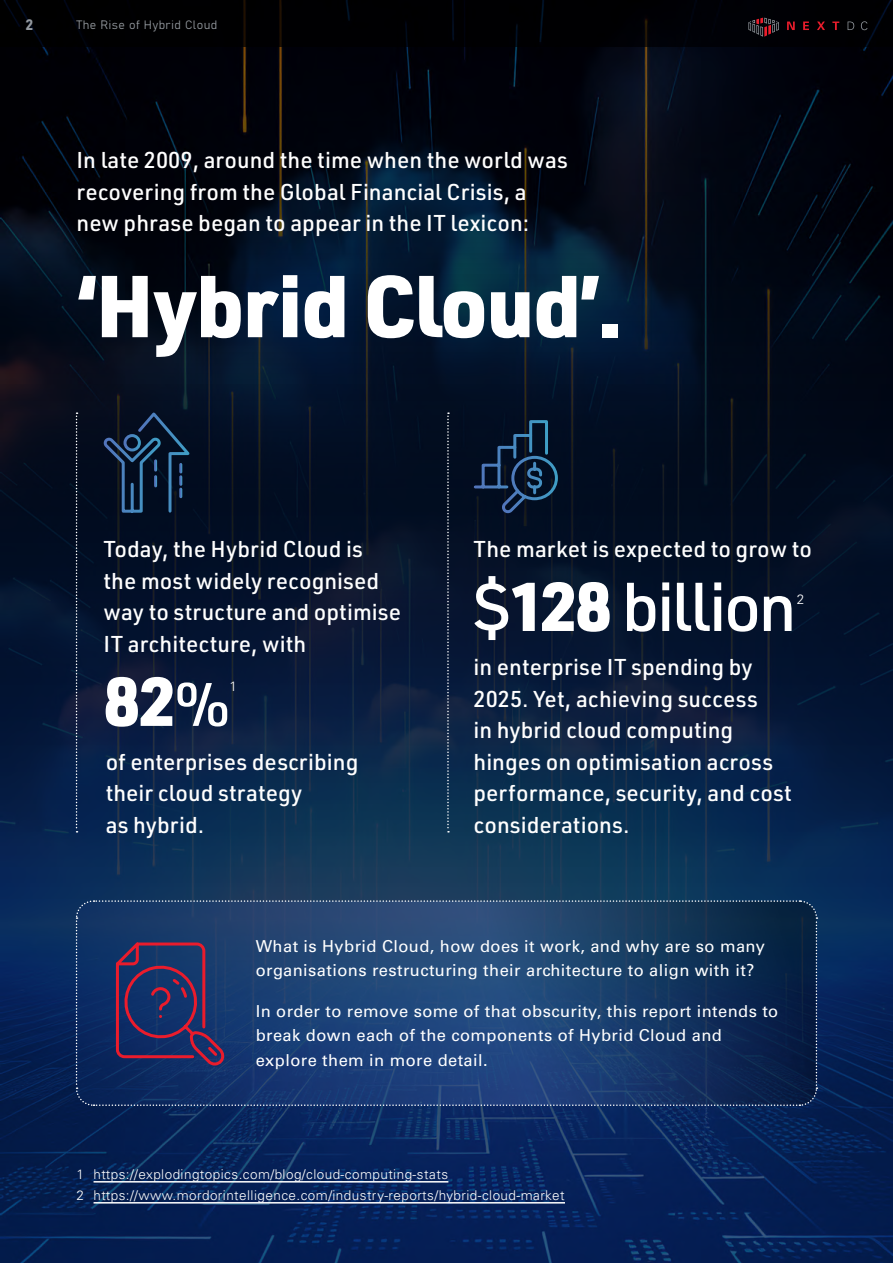
<style>
.page{position:relative;width:893px;height:1263px;background:#fff}
.page>*{position:absolute;margin:0;border:0;box-sizing:border-box;transform-origin:0 0}
.t1{font:900 85.8px "URWDIN";letter-spacing:-.02em;color:#fff}
.t2{font:500 67.5px "URWDIN";letter-spacing:-.045em;color:#fff}
.t3{font:900 67.5px "URWDIN";color:#fff}
.t4{font:500 22.5px/31.5px "URWDIN";color:#fff}
.t5{font:16.5px/24px "Univers LT Std";letter-spacing:.025em;color:#fff}
.t6{font:15px "Bahnschrift";color:#94999f}
.t7{font:300 13.5px/21px "Univers LT Std";letter-spacing:.035em;color:#fff}
.t8{font:12px "Bahnschrift";letter-spacing:.035em;color:#94999f}
.s1{font-weight:500;font-size:60px}
.s2{font-weight:900}
</style>
<div class="page">
<img style="left:0;top:47px;width:893px;height:1216px">
<hr style="left:94px;top:1181px;width:354px;height:1px;background:#fff">
<hr style="left:94px;top:1202px;width:471px;height:1px;background:#fff">
<svg style="left:75px;top:899px;width:743px;height:208px;background:#1c3a6a"></svg>
<svg style="left:103px;top:409px;width:92px;height:105px;background:#0e2037"></svg>
<svg style="left:472px;top:419px;width:87px;height:97px;background:#0e223b"></svg>
<svg style="left:76px;top:412px;width:2px;height:420px"></svg>
<svg style="left:447px;top:412px;width:2px;height:420px"></svg>
<div style="left:0;top:0;width:893px;height:47px;background:#000002"></div>
<svg style="left:787px;top:22px;width:8px;height:8px"></svg>
<svg style="left:803px;top:22px;width:6px;height:8px"></svg>
<svg style="left:817px;top:22px;width:8px;height:8px"></svg>
<svg style="left:832px;top:22px;width:7px;height:8px"></svg>
<svg style="left:848px;top:22px;width:6px;height:8px"></svg>
<svg style="left:861px;top:21px;width:6px;height:9px"></svg>
<svg style="left:748px;top:18px;width:31px;height:19px"></svg>
<p class="t6" style="left:26px;top:13px;width:9px">2</p>
<p class="t8" style="left:77px;top:16px;width:142px">The Rise of Hybrid Cloud</p>
<p class="t4" style="left:77px;top:144px;width:493px">In late 2009, around the time when the world was recovering from the Global Financial Crisis, a new phrase began to appear in the IT lexicon:</p>
<h1 class="t1" style="left:77px;top:247px;width:547px">‘Hybrid Cloud’.</h1>
<p class="t4" style="left:104px;top:533px;width:299px">Today, the Hybrid Cloud is the most widely recognised way to structure and optimise<br>IT architecture, with</p>
<h2 class="t3" style="left:104px;top:655px;width:128px">82<span class="s1">%</span></h2>
<p class="t7" style="left:230px;top:676px;width:9px">1</p>
<p class="t4" style="left:106px;top:745px;width:254px">of enterprises describing their cloud strategy<br>as hybrid.</p>
<p class="t4" style="left:473px;top:533px;width:340px">The market is expected to grow to</p>
<h2 class="t2" style="left:473px;top:562px;width:325px">$<span class="s2">128</span> billion</h2>
<p class="t7" style="left:797px;top:589px;width:9px">2</p>
<p class="t4" style="left:473px;top:650px;width:320px">in enterprise IT spending by<br>2025. Yet, achieving success<br>in hybrid cloud computing hinges on optimisation across performance, security, and cost considerations.</p>
<p class="t5" style="left:256px;top:935px;width:511px">What is Hybrid Cloud, how does it work, and why are so many organisations restructuring their architecture to align with it?</p>
<p class="t5" style="left:256px;top:1000px;width:524px">In order to remove some of that obscurity, this report intends to break down each of the components of Hybrid Cloud and explore them in more detail.</p>
<p class="t7" style="left:77px;top:1163px;width:490px">1 https://explodingtopics.com/blog/cloud-computing-stats<br>2 https://www.mordorintelligence.com/industry-reports/hybrid-cloud-market</p>
</div>
